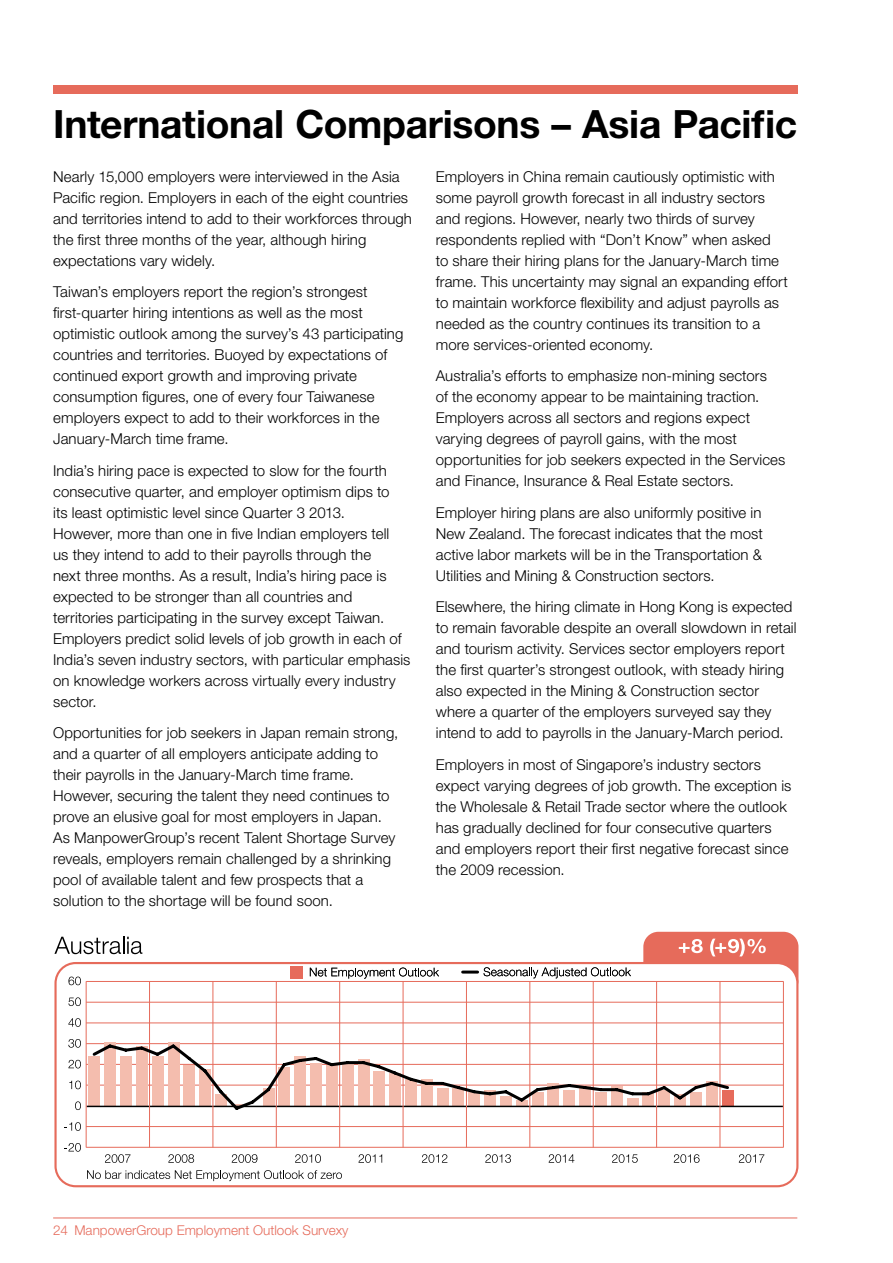
<style>
.page{position:relative;width:893px;height:1263px;background:#fff}
.page>*{position:absolute;margin:0;border:0;box-sizing:border-box;transform-origin:0 0}
.t1{font:700 39px "Helvetica Neue LT Std";letter-spacing:-.01em;color:#000}
.t2{font:300 15px/21px "Helvetica Neue LT Std";letter-spacing:.005em;color:#000}
.t3{font:300 13.5px "Helvetica Neue LT Std";color:#e66b5b}
</style>
<div class="page">
<hr style="left:53px;top:1217px;width:744px;height:1px;background:#e66b5b">
<div style="left:53px;top:85px;width:744px;height:9px;background:#e66b5b"></div>
<svg style="left:54px;top:937px;width:88px;height:17px"></svg>
<div style="left:643px;top:932px;width:155px;height:63px;background:#e66b5b;border-radius:15px"></div>
<svg style="left:679px;top:939px;width:24px;height:14px"></svg>
<svg style="left:710px;top:939px;width:56px;height:17px"></svg>
<svg style="left:54px;top:962px;width:744px;height:225px"></svg>
<svg style="left:483px;top:967px;width:148px;height:11px"></svg>
<hr style="left:463px;top:970px;width:15px;height:3px;background:#000">
<svg style="left:310px;top:967px;width:129px;height:11px"></svg>
<div style="left:291px;top:966px;width:12px;height:13px;background:#e66b5b"></div>
<hr style="left:86px;top:1147px;width:697px;height:1px;background:#e66b5b">
<hr style="left:86px;top:1126px;width:697px;height:1px;background:#e66b5b">
<hr style="left:86px;top:1085px;width:697px;height:1px;background:#e66b5b">
<hr style="left:86px;top:1064px;width:697px;height:1px;background:#e66b5b">
<hr style="left:86px;top:1043px;width:697px;height:1px;background:#e66b5b">
<hr style="left:86px;top:1023px;width:697px;height:1px;background:#e66b5b">
<hr style="left:86px;top:1002px;width:697px;height:1px;background:#e66b5b">
<hr style="left:86px;top:981px;width:697px;height:1px;background:#e66b5b">
<svg style="left:87px;top:1170px;width:255px;height:11px"></svg>
<svg style="left:168px;top:1154px;width:26px;height:9px"></svg>
<svg style="left:105px;top:1154px;width:26px;height:9px"></svg>
<svg style="left:232px;top:1154px;width:25px;height:9px"></svg>
<svg style="left:295px;top:1154px;width:26px;height:9px"></svg>
<svg style="left:358px;top:1154px;width:24px;height:9px"></svg>
<svg style="left:422px;top:1154px;width:25px;height:9px"></svg>
<svg style="left:485px;top:1154px;width:26px;height:9px"></svg>
<svg style="left:549px;top:1154px;width:25px;height:9px"></svg>
<svg style="left:612px;top:1154px;width:26px;height:9px"></svg>
<svg style="left:674px;top:1154px;width:26px;height:9px"></svg>
<svg style="left:739px;top:1154px;width:25px;height:9px"></svg>
<div style="left:89px;top:1056px;width:11px;height:50px;background:#f4bdae"></div>
<div style="left:722px;top:1090px;width:11px;height:16px;background:#e66b5b"></div>
<hr style="left:87px;top:1106px;width:696px;height:1px;background:#000">
<svg style="left:64px;top:1143px;width:17px;height:9px"></svg>
<svg style="left:64px;top:1122px;width:17px;height:9px"></svg>
<svg style="left:75px;top:1101px;width:6px;height:9px"></svg>
<svg style="left:69px;top:1080px;width:12px;height:9px"></svg>
<svg style="left:68px;top:1060px;width:13px;height:8px"></svg>
<svg style="left:68px;top:1039px;width:13px;height:9px"></svg>
<svg style="left:68px;top:1018px;width:13px;height:9px"></svg>
<svg style="left:68px;top:997px;width:13px;height:9px"></svg>
<svg style="left:68px;top:976px;width:13px;height:9px"></svg>
<hr style="left:86px;top:981px;width:1px;height:166px;background:#e66b5b">
<hr style="left:149px;top:981px;width:1px;height:166px;background:#e66b5b">
<hr style="left:213px;top:981px;width:1px;height:166px;background:#e66b5b">
<hr style="left:276px;top:981px;width:1px;height:166px;background:#e66b5b">
<hr style="left:339px;top:981px;width:1px;height:166px;background:#e66b5b">
<hr style="left:403px;top:981px;width:1px;height:166px;background:#e66b5b">
<hr style="left:466px;top:981px;width:1px;height:166px;background:#e66b5b">
<hr style="left:530px;top:981px;width:1px;height:166px;background:#e66b5b">
<hr style="left:593px;top:981px;width:1px;height:166px;background:#e66b5b">
<hr style="left:656px;top:981px;width:1px;height:166px;background:#e66b5b">
<hr style="left:720px;top:981px;width:1px;height:166px;background:#e66b5b">
<hr style="left:783px;top:981px;width:1px;height:166px;background:#e66b5b">
<svg style="left:90px;top:1042px;width:641px;height:70px"></svg>
<h1 class="t1" style="left:53px;top:100px;width:746px">International Comparisons – Asia Pacific</h1>
<p class="t2" style="left:436px;top:166px;width:354px">Employers in China remain cautiously optimistic with some payroll growth forecast in all industry sectors and regions. However, nearly two thirds of survey respondents replied with “Don’t Know” when asked<br>to share their hiring plans for the January-March time frame. This uncertainty may signal an expanding effort to maintain workforce flexibility and adjust payrolls as needed as the country continues its transition to a more services-oriented economy.</p>
<p class="t2" style="left:436px;top:365px;width:351px">Australia’s efforts to emphasize non-mining sectors<br>of the economy appear to be maintaining traction.<br>Employers across all sectors and regions expect varying degrees of payroll gains, with the most opportunities for job seekers expected in the Services and Finance, Insurance &amp; Real Estate sectors.</p>
<p class="t2" style="left:436px;top:502px;width:328px;text-align:justify">Employer hiring plans are also uniformly positive in New Zealand. The forecast indicates that the most active labor markets will be in the Transportation &amp; Utilities and Mining &amp; Construction sectors.</p>
<p class="t2" style="left:436px;top:596px;width:362px">Elsewhere, the hiring climate in Hong Kong is expected to remain favorable despite an overall slowdown in retail and tourism activity. Services sector employers report the first quarter’s strongest outlook, with steady hiring also expected in the Mining &amp; Construction sector where a quarter of the employers surveyed say they intend to add to payrolls in the January-March period.</p>
<p class="t2" style="left:436px;top:754px;width:357px">Employers in most of Singapore’s industry sectors expect varying degrees of job growth. The exception is the Wholesale &amp; Retail Trade sector where the outlook has gradually declined for four consecutive quarters and employers report their first negative forecast since the 2009 recession.</p>
<p class="t2" style="left:53px;top:166px;width:360px">Nearly 15,000 employers were interviewed in the Asia Pacific region. Employers in each of the eight countries and territories intend to add to their workforces through the first three months of the year, although hiring expectations vary widely.</p>
<p class="t2" style="left:53px;top:281px;width:352px">Taiwan’s employers report the region’s strongest first-quarter hiring intentions as well as the most optimistic outlook among the survey’s 43 participating countries and territories. Buoyed by expectations of continued export growth and improving private consumption figures, one of every four Taiwanese employers expect to add to their workforces in the January-March time frame.</p>
<p class="t2" style="left:53px;top:460px;width:359px">India’s hiring pace is expected to slow for the fourth consecutive quarter, and employer optimism dips to<br>its least optimistic level since Quarter 3 2013.<br>However, more than one in five Indian employers tell<br>us they intend to add to their payrolls through the<br>next three months. As a result, India’s hiring pace is expected to be stronger than all countries and territories participating in the survey except Taiwan.<br>Employers predict solid levels of job growth in each of India’s seven industry sectors, with particular emphasis on knowledge workers across virtually every industry sector.</p>
<p class="t2" style="left:53px;top:722px;width:347px">Opportunities for job seekers in Japan remain strong, and a quarter of all employers anticipate adding to their payrolls in the January-March time frame.<br>However, securing the talent they need continues to prove an elusive goal for most employers in Japan.<br>As ManpowerGroup’s recent Talent Shortage Survey reveals, employers remain challenged by a shrinking pool of available talent and few prospects that a solution to the shortage will be found soon.</p>
<p class="t3" style="left:53px;top:1222px;width:297px">24 ManpowerGroup Employment Outlook Survexy</p>
</div>
